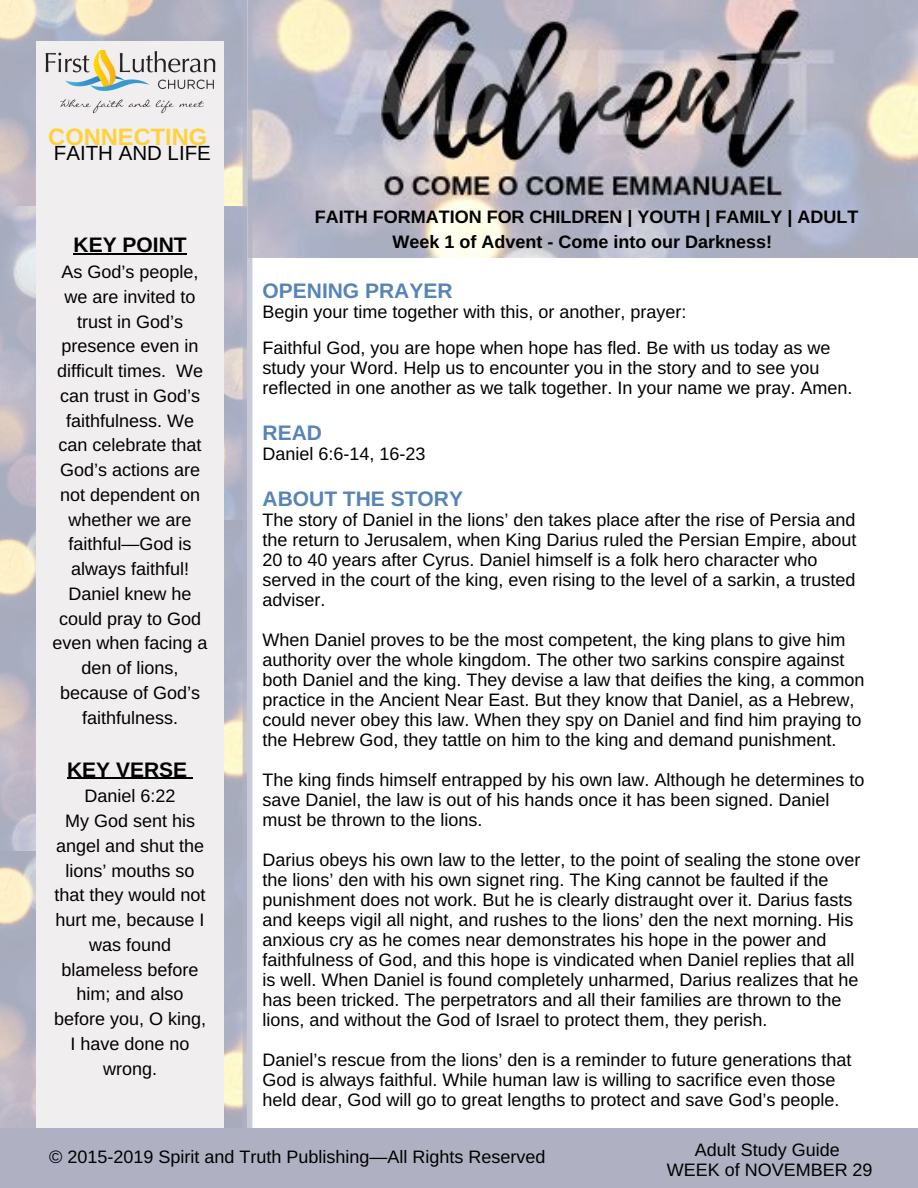
<style>
.page{position:relative;width:918px;height:1188px;background:#fff}
.page>*{position:absolute;margin:0;border:0;box-sizing:border-box;transform-origin:0 0}
.t1{font:700 23.7px "Arimo";color:#ffd23b}
.t2{font:700 21px "Arimo";color:#5684b6}
.t3{font:700 21px "Arimo";color:#000}
.t4{font:20.55px "Arimo";color:#000}
.t5{font:18px/24.8px "Arimo";color:#000}
.t6{font:700 18px "Arimo";color:#000}
</style>
<div class="page">
<img style="left:252px;top:0;width:666px;height:258px">
<svg style="left:0;top:0;width:243px;height:1128px;background:#e2e0e3"></svg>
<img style="left:44px;top:50px;width:172px;height:63px">
<hr style="left:74px;top:253px;width:113px;height:2px;background:#000">
<hr style="left:67px;top:778px;width:120px;height:1px;background:#000">
<svg style="left:243px;top:0;width:9px;height:1128px;background:#bdbecc"></svg>
<div style="left:0;top:1128px;width:918px;height:60px;background:#afb1c3"></div>
<h1 class="t1" style="left:48px;top:123px;width:161px">CONNECTING</h1>
<p class="t4" style="left:54px;top:142px;width:158px">FAITH AND LIFE</p>
<p class="t3" style="left:74px;top:233px;width:115px">KEY POINT</p>
<p class="t5" style="left:53px;top:260px;width:157px;text-align:center">As God’s people, we are invited to trust in God’s presence even in difficult times. We can trust in God’s faithfulness. We can celebrate that<br>God’s actions are not dependent on whether we are faithful—God is always faithful!<br>Daniel knew he could pray to God even when facing a den of lions, because of God’s faithfulness.</p>
<p class="t3" style="left:67px;top:758px;width:122px">KEY VERSE</p>
<p class="t5" style="left:54px;top:784px;width:153px;text-align:center">Daniel 6:22<br>My God sent his angel and shut the lions’ mouths so that they would not hurt me, because I was found blameless before him; and also before you, O king,<br>I have done no wrong.</p>
<p class="t6" style="left:315px;top:207px;width:545px">FAITH FORMATION FOR CHILDREN | YOUTH | FAMILY | ADULT</p>
<p class="t6" style="left:393px;top:231px;width:381px">Week 1 of Advent - Come into our Darkness!</p>
<p class="t2" style="left:263px;top:279px;width:192px">OPENING PRAYER</p>
<p class="t5" style="left:263px;top:294px;width:569px;line-height:36px">Begin your time together with this, or another, prayer:<br>Faithful God, you are hope when hope has fled. Be with us today as we</p>
<p class="t5" style="left:263px;top:358px;width:591px;line-height:20px">study your Word. Help us to encounter you in the story and to see you reflected in one another as we talk together. In your name we pray. Amen.</p>
<p class="t2" style="left:263px;top:421px;width:61px">READ</p>
<p class="t5" style="left:263px;top:441px;width:165px">Daniel 6:6-14, 16-23</p>
<p class="t2" style="left:263px;top:487px;width:202px">ABOUT THE STORY</p>
<p class="t5" style="left:263px;top:510px;width:595px;line-height:20px">The story of Daniel in the lions’ den takes place after the rise of Persia and the return to Jerusalem, when King Darius ruled the Persian Empire, about 20 to 40 years after Cyrus. Daniel himself is a folk hero character who served in the court of the king, even rising to the level of a sarkin, a trusted adviser.</p>
<p class="t5" style="left:263px;top:630px;width:603px;line-height:20px">When Daniel proves to be the most competent, the king plans to give him authority over the whole kingdom. The other two sarkins conspire against both Daniel and the king. They devise a law that deifies the king, a common practice in the Ancient Near East. But they know that Daniel, as a Hebrew, could never obey this law. When they spy on Daniel and find him praying to the Hebrew God, they tattle on him to the king and demand punishment.</p>
<p class="t5" style="left:263px;top:770px;width:603px;line-height:20px">The king finds himself entrapped by his own law. Although he determines to save Daniel, the law is out of his hands once it has been signed. Daniel must be thrown to the lions.</p>
<p class="t5" style="left:263px;top:850px;width:599px;line-height:20px">Darius obeys his own law to the letter, to the point of sealing the stone over the lions’ den with his own signet ring. The King cannot be faulted if the punishment does not work. But he is clearly distraught over it. Darius fasts and keeps vigil all night, and rushes to the lions’ den the next morning. His anxious cry as he comes near demonstrates his hope in the power and faithfulness of God, and this hope is vindicated when Daniel replies that all is well. When Daniel is found completely unharmed, Darius realizes that he has been tricked. The perpetrators and all their families are thrown to the lions, and without the God of Israel to protect them, they perish.</p>
<p class="t5" style="left:263px;top:1050px;width:590px;line-height:20px">Daniel’s rescue from the lions’ den is a reminder to future generations that<br>God is always faithful. While human law is willing to sacrifice even those held dear, God will go to great lengths to protect and save God’s people.</p>
<p class="t5" style="left:49px;top:1144px;width:498px">© 2015-2019 Spirit and Truth Publishing—All Rights Reserved</p>
<p class="t5" style="left:667px;top:1140px;width:207px;line-height:19.8px;text-align:center">Adult Study Guide<br>WEEK of NOVEMBER 29</p>
</div>
